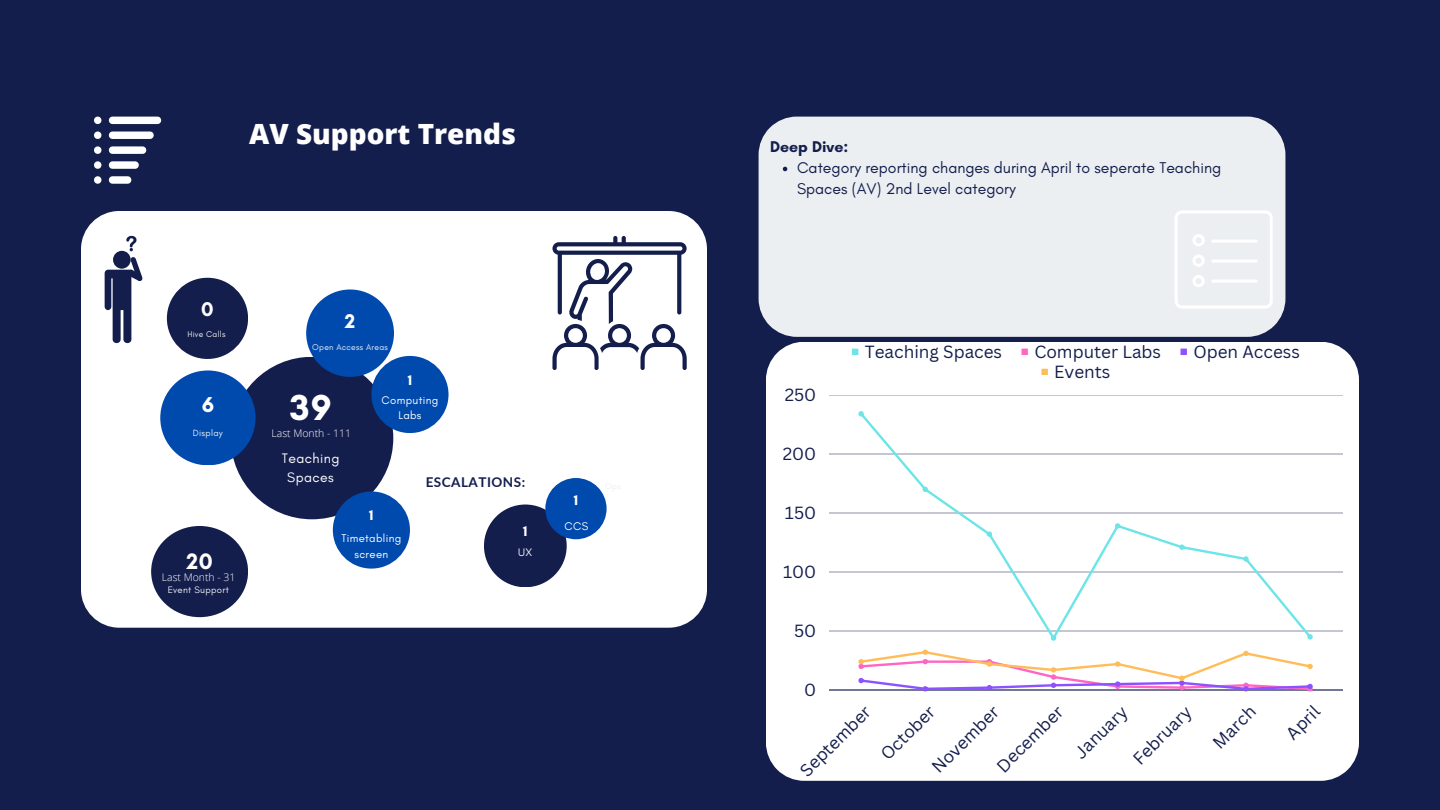
<style>
.page{position:relative;width:1440px;height:810px;background:#141e4d}
.page>*{position:absolute;margin:0;border:0;box-sizing:border-box;transform-origin:0 0}
.t1{font:700 36.8px "Glacial Indifference";color:#fff}
.t2{font:800 27.9px "Open Sans";color:#fff}
.t3{font:700 22.7px "Glacial Indifference";color:#fff}
.t4{font:700 22px "Glacial Indifference";color:#fff}
.t5{font:700 20.2px "Glacial Indifference";color:#fff}
.t6{font:17.1px "Canva Sans";color:#141e4d}
.t7{font:15.9px/21px "Glacial Indifference";color:#141e4d}
.t8{font:700 15.9px "Glacial Indifference";color:#141e4d}
.t9{font:700 14.5px "Glacial Indifference";color:#fff}
.t10{font:14px/18.7px "Glacial Indifference";letter-spacing:.03em;color:#fff;text-align:center}
.t11{font:700 13.5px "Lato";letter-spacing:.035em;color:#141e4d}
.t12{font:11.9px "Glacial Indifference";letter-spacing:.03em;color:#fff}
.t13{font:11.4px/15.6px "Glacial Indifference";letter-spacing:.03em;color:#fff;text-align:center}
.t14{font:11.1px "Glacial Indifference";color:#fff}
.t15{font:300 10.5px "Open Sans";color:#fff}
.t16{font:9.5px "Glacial Indifference";letter-spacing:.03em;color:#eceff1}
.t17{font:9.2px "Glacial Indifference";letter-spacing:.03em;color:#eceff1}
.t18{font:8.5px "Glacial Indifference";letter-spacing:.03em;color:#eceff1}
</style>
<div class="page">
<svg style="left:94px;top:117px;width:67px;height:67px"></svg>
<div style="left:81px;top:211px;width:626px;height:417px;background:#fff;border-radius:38px"></div>
<svg style="left:126px;top:236px;width:11px;height:15px"></svg>
<svg style="left:105px;top:257px;width:38px;height:86px"></svg>
<div style="left:113px;top:251px;width:18px;height:18px;background:#141e4d;border-radius:50%"></div>
<div style="left:167px;top:278px;width:81px;height:81px;background:#141e4d;border-radius:50%"></div>
<div style="left:484px;top:505px;width:83px;height:82px;background:#141e4d;border-radius:50%"></div>
<div style="left:545px;top:478px;width:62px;height:61px;background:#004aad;border-radius:50%"></div>
<svg style="left:552px;top:236px;width:135px;height:134px"></svg>
<div style="left:151px;top:526px;width:97px;height:91px;background:#141e4d;border-radius:50%"></div>
<div style="left:231px;top:357px;width:162px;height:162px;background:#141e4d;border-radius:50%"></div>
<div style="left:306px;top:289px;width:88px;height:88px;background:#004aad;border-radius:50%"></div>
<div style="left:759px;top:117px;width:526px;height:220px;background:#eceff1"></div>
<svg style="left:1175px;top:210px;width:98px;height:99px;background:#eff1f3"></svg>
<svg style="left:783px;top:167px;width:4px;height:4px"></svg>
<div style="left:766px;top:342px;width:593px;height:438px;background:#fff"></div>
<svg style="left:852px;top:349px;width:6px;height:6px"></svg>
<div style="left:1021px;top:349px;width:7px;height:6px;background:#ff66c4"></div>
<svg style="left:1181px;top:349px;width:6px;height:6px"></svg>
<div style="left:1041px;top:369px;width:7px;height:6px;background:#ffbd59"></div>
<hr style="left:829px;top:395px;width:513px;height:1px;background:#141e4d">
<hr style="left:829px;top:454px;width:513px;height:1px;background:#141e4d">
<hr style="left:829px;top:513px;width:513px;height:1px;background:#141e4d">
<hr style="left:829px;top:572px;width:513px;height:1px;background:#141e4d">
<hr style="left:829px;top:631px;width:513px;height:1px;background:#141e4d">
<hr style="left:829px;top:690px;width:513px;height:1px;background:#141e4d">
<div style="left:858px;top:411px;width:455px;height:230px;background:#fff"></div>
<svg style="left:858px;top:650px;width:455px;height:41px;background:#f1e2ec"></svg>
<div style="left:333px;top:491px;width:77px;height:78px;background:#004aad;border-radius:50%"></div>
<div style="left:371px;top:356px;width:78px;height:77px;background:#004aad;border-radius:50%"></div>
<div style="left:160px;top:370px;width:96px;height:95px;background:#004aad;border-radius:50%"></div>
<p class="t2" style="left:249px;top:114px;width:268px">AV Support Trends</p>
<p class="t5" style="left:201px;top:297px;width:14px">0</p>
<p class="t18" style="left:187px;top:329px;width:40px">Hive Calls</p>
<p class="t4" style="left:202px;top:391px;width:14px">6</p>
<p class="t17" style="left:193px;top:427px;width:31px">Display</p>
<p class="t3" style="left:186px;top:547px;width:28px">20</p>
<p class="t16" style="left:168px;top:584px;width:63px">Event Support</p>
<p class="t15" style="left:162px;top:570px;width:75px">Last Month - 31</p>
<p class="t5" style="left:345px;top:308px;width:12px">2</p>
<p class="t18" style="left:312px;top:341px;width:77px">Open Access Areas</p>
<p class="t1" style="left:290px;top:385px;width:43px">39</p>
<p class="t10" style="left:282px;top:449px;width:59px">Teaching<br>Spaces</p>
<p class="t15" style="left:271px;top:426px;width:81px">Last Month - 111</p>
<p class="t9" style="left:408px;top:371px;width:6px">1</p>
<p class="t13" style="left:382px;top:392px;width:58px">Computing<br>Labs</p>
<p class="t12" style="left:383px;top:392px;width:84px">Computer Labs</p>
<p class="t11" style="left:426px;top:474px;width:101px">ESCALATIONS:</p>
<p class="t9" style="left:369px;top:506px;width:6px">1</p>
<p class="t13" style="left:341px;top:530px;width:61px">Timetabling screen</p>
<p class="t9" style="left:523px;top:522px;width:6px">1</p>
<p class="t14" style="left:518px;top:545px;width:16px">UX</p>
<p class="t9" style="left:574px;top:491px;width:6px">1</p>
<p class="t13" style="left:565px;top:518px;width:25px">CCS</p>
<p class="t8" style="left:770px;top:137px;width:80px">Deep Dive:</p>
<p class="t7" style="left:797px;top:157px;width:426px">Category reporting changes during April to seperate Teaching<br>Spaces (AV) 2nd Level category</p>
<p class="t6" style="left:785px;top:383px;width:33px">250</p>
<p class="t6" style="left:783px;top:442px;width:35px">200</p>
<p class="t6" style="left:785px;top:501px;width:33px">150</p>
<p class="t6" style="left:783px;top:560px;width:35px">100</p>
<p class="t6" style="left:794px;top:619px;width:24px">50</p>
<p class="t6" style="left:804px;top:678px;width:14px">0</p>
<p class="t6" style="left:865px;top:339px;width:139px">Teaching Spaces</p>
<p class="t6" style="left:1034px;top:339px;width:128px">Computer Labs</p>
<p class="t6" style="left:1193px;top:339px;width:108px">Open Access</p>
<p class="t6" style="left:1054px;top:360px;width:58px">Events</p>
<p class="t6" style="left:991px;top:761px;width:87px;rotate:-45deg">December</p>
<p class="t6" style="left:1069px;top:747px;width:68px;rotate:-45deg">January</p>
<p class="t6" style="left:1127px;top:753px;width:76px;rotate:-45deg">February</p>
<p class="t6" style="left:1207px;top:737px;width:54px;rotate:-45deg">March</p>
<p class="t6" style="left:1281px;top:728px;width:41px;rotate:-45deg">April</p>
<p class="t6" style="left:794px;top:765px;width:93px;rotate:-45deg">September</p>
<p class="t6" style="left:875px;top:748px;width:70px;rotate:-45deg">October</p>
<p class="t6" style="left:926px;top:761px;width:88px;rotate:-45deg">November</p>
</div>
